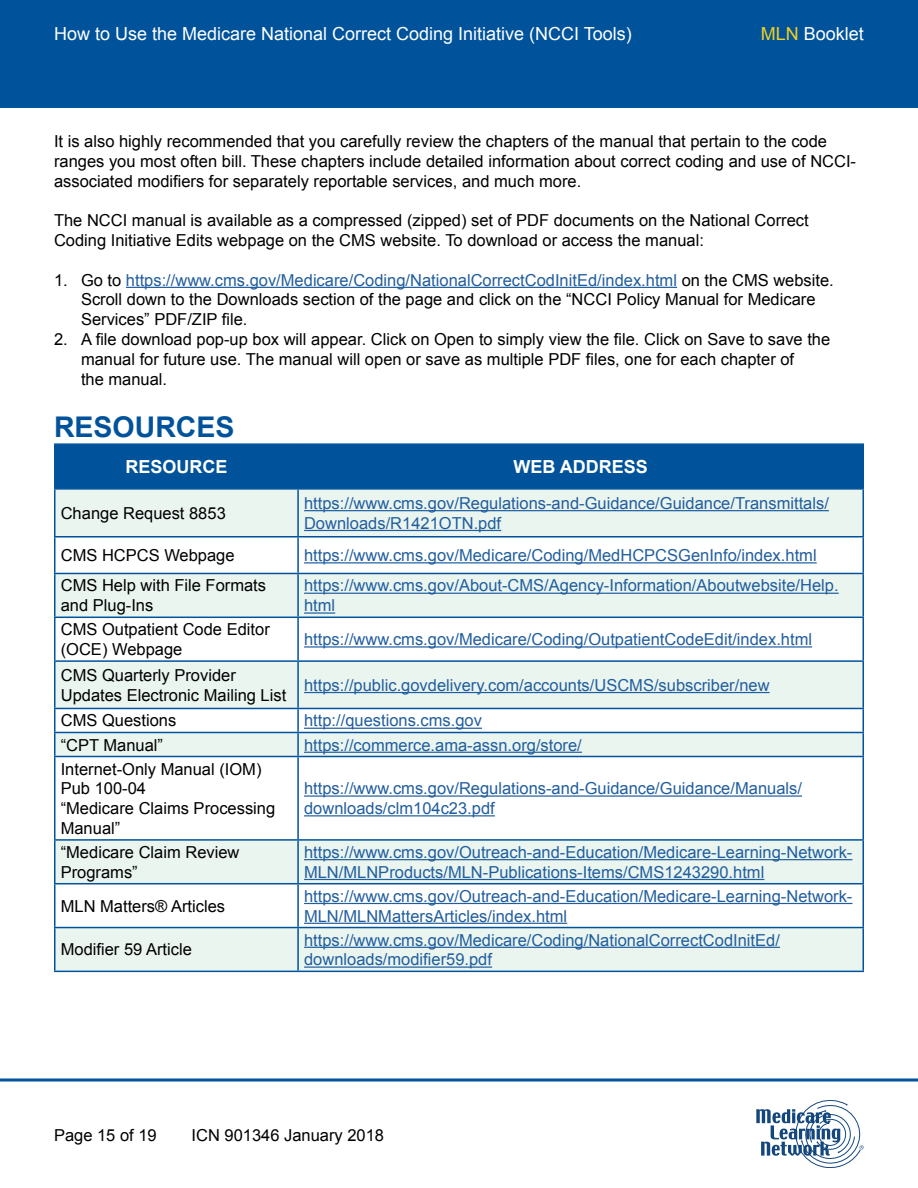
<style>
.page{position:relative;width:918px;height:1188px;background:#fff}
.page>*{position:absolute;margin:0;border:0;box-sizing:border-box;transform-origin:0 0}
.H{font:700 28.5px "Arial";color:#00539b}
.t1{font:18px "Arial";color:#fff}
.Blue_Subtitle{font:700 18px "Arial";color:#fff}
.Paragraph_Text{font:16.5px/19.8px "Arial";color:#000}
.t2{font:16.5px/19.8px "Arial";color:#215e9e}
.s1{color:#f3cf1f}
.s2{color:#215e9e}
</style>
<div class="page">
<svg style="left:756px;top:1100px;width:108px;height:68px"></svg>
<div style="left:0;top:0;width:918px;height:108px;background:#00539b"></div>
<hr style="left:126px;top:287px;width:551px;height:1px;background:#215e9e">
<div style="left:56px;top:445px;width:806px;height:43px;background:#00539b"></div>
<svg style="left:56px;top:490px;width:806px;height:481px;fill:#eaf5f0"></svg>
<hr style="left:54px;top:443px;width:244px;height:2px;background:#00539b">
<hr style="left:54px;top:445px;width:2px;height:43px;background:#00539b">
<hr style="left:298px;top:443px;width:566px;height:2px;background:#00539b">
<hr style="left:297px;top:445px;width:2px;height:43px;background:#00539b">
<hr style="left:862px;top:445px;width:2px;height:43px;background:#00539b">
<hr style="left:54px;top:488px;width:244px;height:2px;background:#00539b">
<hr style="left:298px;top:488px;width:566px;height:2px;background:#00539b">
<hr style="left:54px;top:490px;width:2px;height:46px;background:#00539b">
<hr style="left:297px;top:490px;width:2px;height:46px;background:#00539b">
<hr style="left:862px;top:490px;width:2px;height:46px;background:#00539b">
<hr style="left:54px;top:536px;width:244px;height:2px;background:#00539b">
<hr style="left:54px;top:538px;width:2px;height:35px;background:#00539b">
<hr style="left:298px;top:536px;width:566px;height:2px;background:#00539b">
<hr style="left:297px;top:538px;width:2px;height:35px;background:#00539b">
<hr style="left:862px;top:538px;width:2px;height:35px;background:#00539b">
<hr style="left:54px;top:573px;width:244px;height:1px;background:#00539b">
<hr style="left:54px;top:574px;width:2px;height:43px;background:#00539b">
<hr style="left:298px;top:573px;width:566px;height:1px;background:#00539b">
<hr style="left:297px;top:574px;width:2px;height:43px;background:#00539b">
<hr style="left:862px;top:574px;width:2px;height:43px;background:#00539b">
<hr style="left:54px;top:617px;width:244px;height:1px;background:#00539b">
<hr style="left:54px;top:618px;width:2px;height:42px;background:#00539b">
<hr style="left:298px;top:617px;width:566px;height:1px;background:#00539b">
<hr style="left:297px;top:618px;width:2px;height:42px;background:#00539b">
<hr style="left:862px;top:618px;width:2px;height:42px;background:#00539b">
<hr style="left:54px;top:660px;width:244px;height:2px;background:#00539b">
<hr style="left:54px;top:662px;width:2px;height:46px;background:#00539b">
<hr style="left:298px;top:660px;width:566px;height:2px;background:#00539b">
<hr style="left:297px;top:662px;width:2px;height:46px;background:#00539b">
<hr style="left:862px;top:662px;width:2px;height:46px;background:#00539b">
<hr style="left:54px;top:708px;width:244px;height:1px;background:#00539b">
<hr style="left:54px;top:709px;width:2px;height:23px;background:#00539b">
<hr style="left:298px;top:708px;width:566px;height:1px;background:#00539b">
<hr style="left:297px;top:709px;width:2px;height:23px;background:#00539b">
<hr style="left:862px;top:709px;width:2px;height:23px;background:#00539b">
<hr style="left:54px;top:732px;width:244px;height:1px;background:#00539b">
<hr style="left:54px;top:733px;width:2px;height:23px;background:#00539b">
<hr style="left:298px;top:732px;width:566px;height:1px;background:#00539b">
<hr style="left:297px;top:733px;width:2px;height:23px;background:#00539b">
<hr style="left:862px;top:733px;width:2px;height:23px;background:#00539b">
<hr style="left:54px;top:756px;width:244px;height:1px;background:#00539b">
<hr style="left:54px;top:757px;width:2px;height:82px;background:#00539b">
<hr style="left:298px;top:756px;width:566px;height:1px;background:#00539b">
<hr style="left:297px;top:757px;width:2px;height:82px;background:#00539b">
<hr style="left:862px;top:757px;width:2px;height:82px;background:#00539b">
<hr style="left:54px;top:839px;width:244px;height:2px;background:#00539b">
<hr style="left:54px;top:841px;width:2px;height:42px;background:#00539b">
<hr style="left:298px;top:839px;width:566px;height:2px;background:#00539b">
<hr style="left:297px;top:841px;width:2px;height:42px;background:#00539b">
<hr style="left:862px;top:841px;width:2px;height:42px;background:#00539b">
<hr style="left:54px;top:883px;width:244px;height:1px;background:#00539b">
<hr style="left:54px;top:884px;width:2px;height:43px;background:#00539b">
<hr style="left:298px;top:883px;width:566px;height:1px;background:#00539b">
<hr style="left:297px;top:884px;width:2px;height:43px;background:#00539b">
<hr style="left:862px;top:884px;width:2px;height:43px;background:#00539b">
<hr style="left:54px;top:927px;width:244px;height:1px;background:#00539b">
<hr style="left:54px;top:928px;width:2px;height:43px;background:#00539b">
<hr style="left:298px;top:927px;width:566px;height:1px;background:#00539b">
<hr style="left:297px;top:928px;width:2px;height:43px;background:#00539b">
<hr style="left:862px;top:928px;width:2px;height:43px;background:#00539b">
<hr style="left:54px;top:971px;width:244px;height:1px;background:#00539b">
<hr style="left:298px;top:971px;width:566px;height:1px;background:#00539b">
<hr style="left:304px;top:510px;width:525px;height:1px;background:#215e9e">
<hr style="left:304px;top:530px;width:197px;height:1px;background:#215e9e">
<hr style="left:304px;top:562px;width:513px;height:1px;background:#215e9e">
<hr style="left:304px;top:593px;width:535px;height:1px;background:#215e9e">
<hr style="left:304px;top:612px;width:31px;height:2px;background:#215e9e">
<hr style="left:304px;top:646px;width:508px;height:2px;background:#215e9e">
<hr style="left:304px;top:692px;width:466px;height:1px;background:#215e9e">
<hr style="left:304px;top:728px;width:178px;height:1px;background:#215e9e">
<hr style="left:304px;top:752px;width:278px;height:1px;background:#215e9e">
<hr style="left:304px;top:795px;width:498px;height:2px;background:#215e9e">
<hr style="left:304px;top:815px;width:191px;height:1px;background:#215e9e">
<hr style="left:304px;top:859px;width:548px;height:1px;background:#215e9e">
<hr style="left:304px;top:879px;width:460px;height:1px;background:#215e9e">
<hr style="left:304px;top:903px;width:548px;height:1px;background:#215e9e">
<hr style="left:304px;top:923px;width:263px;height:1px;background:#215e9e">
<hr style="left:304px;top:947px;width:476px;height:1px;background:#215e9e">
<hr style="left:304px;top:966px;width:188px;height:2px;background:#215e9e">
<svg style="left:0;top:1078px;width:918px;height:4px"></svg>
<p class="t1" style="left:54px;top:22px;width:579px">How to Use the Medicare National Correct Coding Initiative (NCCI Tools)</p>
<p class="t1" style="left:761px;top:22px;width:105px"><span class="s1">MLN</span> Booklet</p>
<p class="Paragraph_Text" style="left:54px;top:131px;width:804px">It is also highly recommended that you carefully review the chapters of the manual that pertain to the code ranges you most often bill. These chapters include detailed information about correct coding and use of NCCI&shy;associated modifiers for separately reportable services, and much more.</p>
<p class="Paragraph_Text" style="left:54px;top:211px;width:756px">The NCCI manual is available as a compressed (zipped) set of PDF documents on the National Correct<br>Coding Initiative Edits webpage on the CMS website. To download or access the manual:</p>
<p class="Paragraph_Text" style="left:81px;top:270px;width:754px;text-indent:-27px">1. Go to <span class="s2">https://www.cms.gov/Medicare/Coding/NationalCorrectCodInitEd/index.html</span> on the CMS website.<br>Scroll down to the Downloads section of the page and click on the “NCCI Policy Manual for Medicare<br>Services” PDF/ZIP file.</p>
<p class="Paragraph_Text" style="left:81px;top:329px;width:751px;text-indent:-27px">2. A file download pop-up box will appear. Click on Open to simply view the file. Click on Save to save the manual for future use. The manual will open or save as multiple PDF files, one for each chapter of<br>the manual.</p>
<p class="H" style="left:54px;top:408px;width:182px">RESOURCES</p>
<p class="Blue_Subtitle" style="left:125px;top:455px;width:104px">RESOURCE</p>
<p class="Blue_Subtitle" style="left:513px;top:455px;width:136px">WEB ADDRESS</p>
<p class="Paragraph_Text" style="left:61px;top:503px;width:167px">Change Request 8853</p>
<p class="t2" style="left:304px;top:493px;width:526px">https://www.cms.gov/Regulations-and-Guidance/Guidance/Transmittals/<br>Downloads/R1421OTN.pdf</p>
<p class="Paragraph_Text" style="left:61px;top:546px;width:175px">CMS HCPCS Webpage</p>
<p class="t2" style="left:304px;top:546px;width:514px">https://www.cms.gov/Medicare/Coding/MedHCPCSGenInfo/index.html</p>
<p class="Paragraph_Text" style="left:61px;top:576px;width:207px">CMS Help with File Formats and Plug-Ins</p>
<p class="t2" style="left:304px;top:576px;width:536px">https://www.cms.gov/About-CMS/Agency-Information/Aboutwebsite/Help. html</p>
<p class="Paragraph_Text" style="left:61px;top:620px;width:211px">CMS Outpatient Code Editor (OCE) Webpage</p>
<p class="t2" style="left:304px;top:630px;width:510px">https://www.cms.gov/Medicare/Coding/OutpatientCodeEdit/index.html</p>
<p class="Paragraph_Text" style="left:61px;top:665px;width:227px">CMS Quarterly Provider<br>Updates Electronic Mailing List</p>
<p class="t2" style="left:304px;top:675px;width:467px">https://public.govdelivery.com/accounts/USCMS/subscriber/new</p>
<p class="Paragraph_Text" style="left:61px;top:711px;width:117px">CMS Questions</p>
<p class="t2" style="left:304px;top:711px;width:179px">http://questions.cms.gov</p>
<p class="Paragraph_Text" style="left:61px;top:735px;width:104px">“CPT Manual”</p>
<p class="t2" style="left:304px;top:735px;width:279px">https://commerce.ama-assn.org/store/</p>
<p class="Paragraph_Text" style="left:61px;top:759px;width:202px">Internet-Only Manual (IOM)<br>Pub 100-04</p>
<p class="Paragraph_Text" style="left:61px;top:799px;width:216px">“Medicare Claims Processing<br>Manual”</p>
<p class="t2" style="left:304px;top:779px;width:499px">https://www.cms.gov/Regulations-and-Guidance/Guidance/Manuals/ downloads/clm104c23.pdf</p>
<p class="Paragraph_Text" style="left:61px;top:842px;width:180px">“Medicare Claim Review<br>Programs”</p>
<p class="t2" style="left:304px;top:842px;width:550px">https://www.cms.gov/Outreach-and-Education/Medicare-Learning-Network-<br>MLN/MLNProducts/MLN-Publications-Items/CMS1243290.html</p>
<p class="Paragraph_Text" style="left:61px;top:896px;width:166px">MLN Matters® Articles</p>
<p class="t2" style="left:304px;top:886px;width:550px">https://www.cms.gov/Outreach-and-Education/Medicare-Learning-Network-<br>MLN/MLNMattersArticles/index.html</p>
<p class="Paragraph_Text" style="left:61px;top:940px;width:133px">Modifier 59 Article</p>
<p class="t2" style="left:304px;top:930px;width:477px">https://www.cms.gov/Medicare/Coding/NationalCorrectCodInitEd/ downloads/modifier59.pdf</p>
<p class="Paragraph_Text" style="left:54px;top:1125px;width:104px">Page 15 of 19</p>
<p class="Paragraph_Text" style="left:192px;top:1125px;width:194px">ICN 901346 January 2018</p>
</div>
